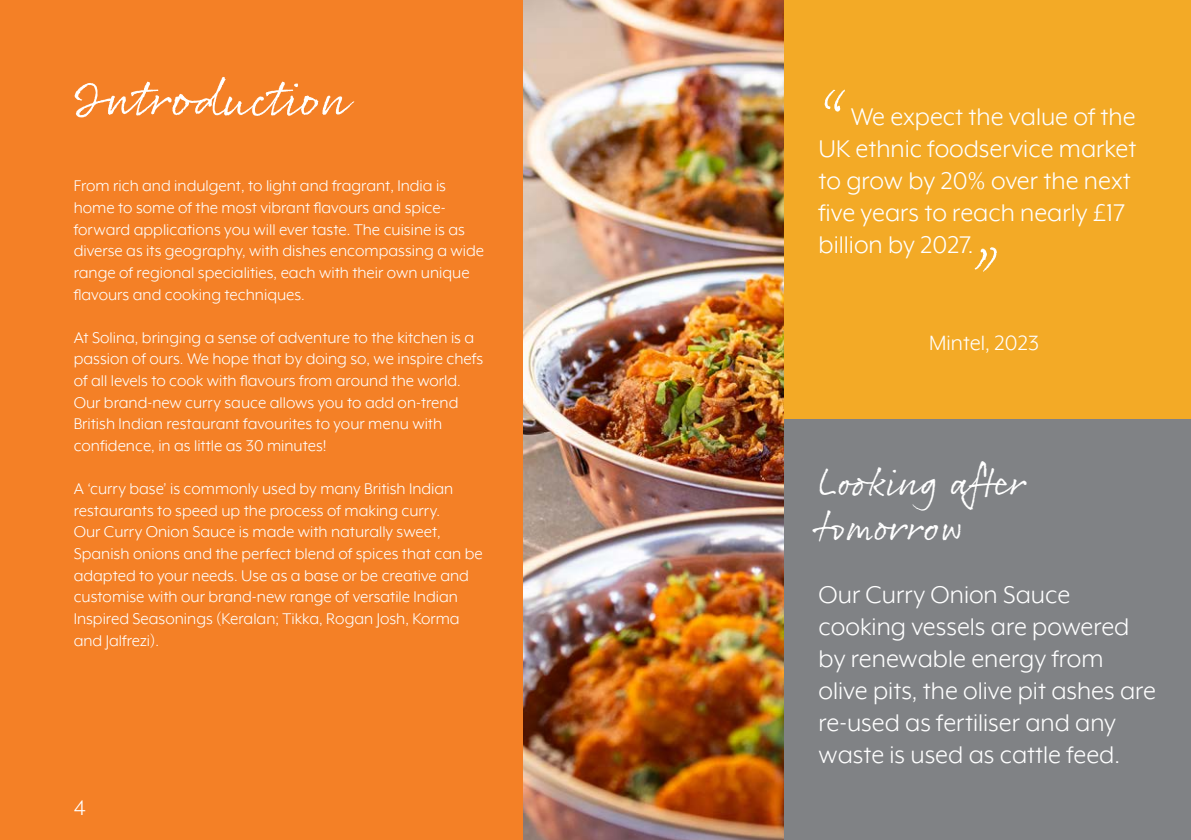
<style>
.page{position:relative;width:1191px;height:840px;background:#fff}
.page>*{position:absolute;margin:0;border:0;box-sizing:border-box;transform-origin:0 0}
.t1{font:60px "Rollerscript W03 Rough";color:#fff}
.t2{font:50px "Rollerscript W03 Rough";color:#fff}
.t3{font:40px/44px "Rollerscript W03 Rough";color:#fff}
.t4{font:28px/32px "Mr Eaves XL Mod OT";color:#fff}
.t5{font:24px "Mr Eaves XL Mod OT";color:#fff}
.t6{font:18px/21.6px "Mr Eaves XL Mod OT";color:#fff}
</style>
<div class="page">
<div style="left:0;top:0;width:783px;height:839px;background:#f48026"></div>
<div style="left:783px;top:0;width:408px;height:419px;background:#f3aa26"></div>
<div style="left:783px;top:419px;width:408px;height:420px;background:#808285"></div>
<img style="left:523px;top:0;width:260px;height:839px">
<p class="t2" style="left:74px;top:67px;width:278px">Introduction</p>
<p class="t6" style="left:74px;top:175px;width:412px">From rich and indulgent, to light and fragrant, India is home to some of the most vibrant flavours and spice&shy;forward applications you will ever taste. The cuisine is as diverse as its geography, with dishes encompassing a wide range of regional specialities, each with their own unique flavours and cooking techniques.</p>
<p class="t6" style="left:74px;top:326px;width:411px">At Solina, bringing a sense of adventure to the kitchen is a passion of ours. We hope that by doing so, we inspire chefs of all levels to cook with flavours from around the world.<br>Our brand-new curry sauce allows you to add on-trend British Indian restaurant favourites to your menu with confidence, in as little as 30 minutes!</p>
<p class="t6" style="left:74px;top:477px;width:410px">A ‘curry base’ is commonly used by many British Indian restaurants to speed up the process of making curry.<br>Our Curry Onion Sauce is made with naturally sweet, Spanish onions and the perfect blend of spices that can be adapted to your needs. Use as a base or be creative and customise with our brand-new range of versatile Indian Inspired Seasonings (Keralan; Tikka, Rogan Josh, Korma and Jalfrezi).</p>
<h3 class="t5" style="left:74px;top:793px;width:14px">4</h3>
<p class="t1" style="left:817px;top:79px;width:33px">“</p>
<p class="t4" style="left:818px;top:100px;width:319px;text-indent:32px">We expect the value of the<br>UK ethnic foodservice market to grow by 20% over the next five years to reach nearly £17 billion by 2027.</p>
<p class="t1" style="left:967px;top:236px;width:37px">”</p>
<p class="t5" style="left:929px;top:329px;width:111px">Mintel, 2023</p>
<p class="t3" style="left:818px;top:458px;width:209px">Looking after tomorrow</p>
<p class="t4" style="left:818px;top:577px;width:339px">Our Curry Onion Sauce cooking vessels are powered by renewable energy from olive pits, the olive pit ashes are re-used as fertiliser and any waste is used as cattle feed.</p>
</div>
